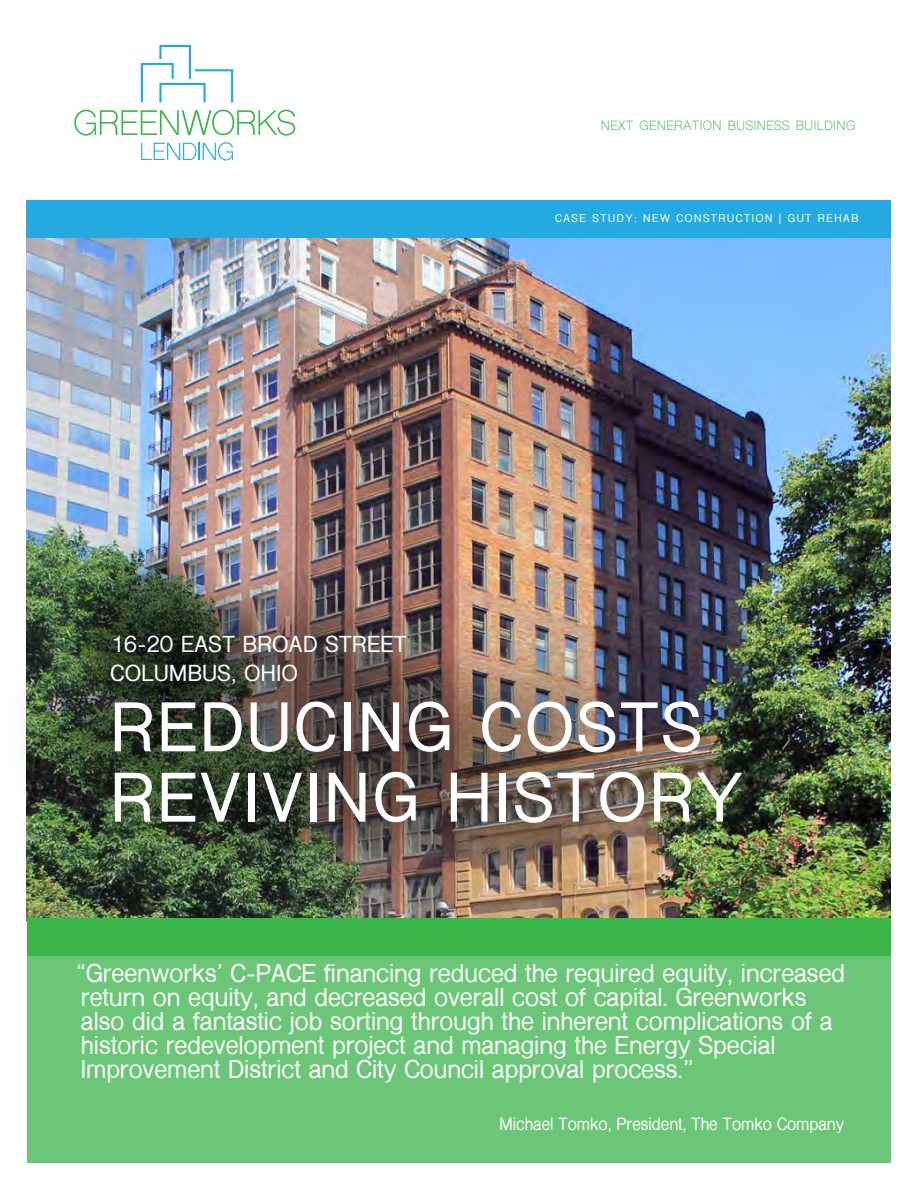
<style>
.page{position:relative;width:918px;height:1188px;background:#fff}
.page>*{position:absolute;margin:0;border:0;box-sizing:border-box;transform-origin:0 0}
.t1{font:700 64.8px/70.3px "Shree Dev 0714";letter-spacing:.06em;color:#fff}
.t2{font:700 24px/24px "Shree Dev 0714";color:#fff}
.t3{font:700 21.6px/28.5px "Shree Dev 0714";letter-spacing:.025em;color:#fff}
.t4{font:700 16.5px "Shree Dev 0714";color:#fff;scale:.96 1}
.t5{font:12.6px "Shree Dev 0714";letter-spacing:.04em;color:#3ab54a}
.t6{font:700 10.5px "Shree Dev 0714";letter-spacing:.15em;color:#fff}
</style>
<div class="page">
<img style="left:27px;top:238px;width:864px;height:680px">
<div style="left:27px;top:200px;width:864px;height:38px;background:#24aae1"></div>
<svg style="left:141px;top:142px;width:92px;height:18px"></svg>
<svg style="left:74px;top:44px;width:221px;height:92px"></svg>
<div style="left:27px;top:956px;width:864px;height:207px;background:#6bc777"></div>
<img style="left:68px;top:529px;width:211px;height:21px">
<img style="left:26px;top:550px;width:629px;height:356px">
<div style="left:27px;top:918px;width:864px;height:38px;background:#3ab54a"></div>
<p class="t5" style="left:601px;top:118px;width:256px">NEXT GENERATION BUSINESS BUILDING</p>
<p class="t6" style="left:555px;top:212px;width:305px">CASE STUDY: NEW CONSTRUCTION | GUT REHAB</p>
<p class="t3" style="left:111px;top:631px;width:297px">16-20 EAST BROAD STREET<br>COLUMBUS, OHIO</p>
<h1 class="t1" style="left:111px;top:694px;width:633px">REDUCING COSTS<br>REVIVING HISTORY</h1>
<p class="t2" style="left:76px;top:962px;width:770px">“Greenworks’ C-PACE financing reduced the required equity, increased return on equity, and decreased overall cost of capital. Greenworks also did a fantastic job sorting through the inherent complications of a historic redevelopment project and managing the Energy Special Improvement District and City Council approval process.”</p>
<p class="t4" style="left:500px;top:1115px;width:361px">Michael Tomko, President, The Tomko Company</p>
</div>
